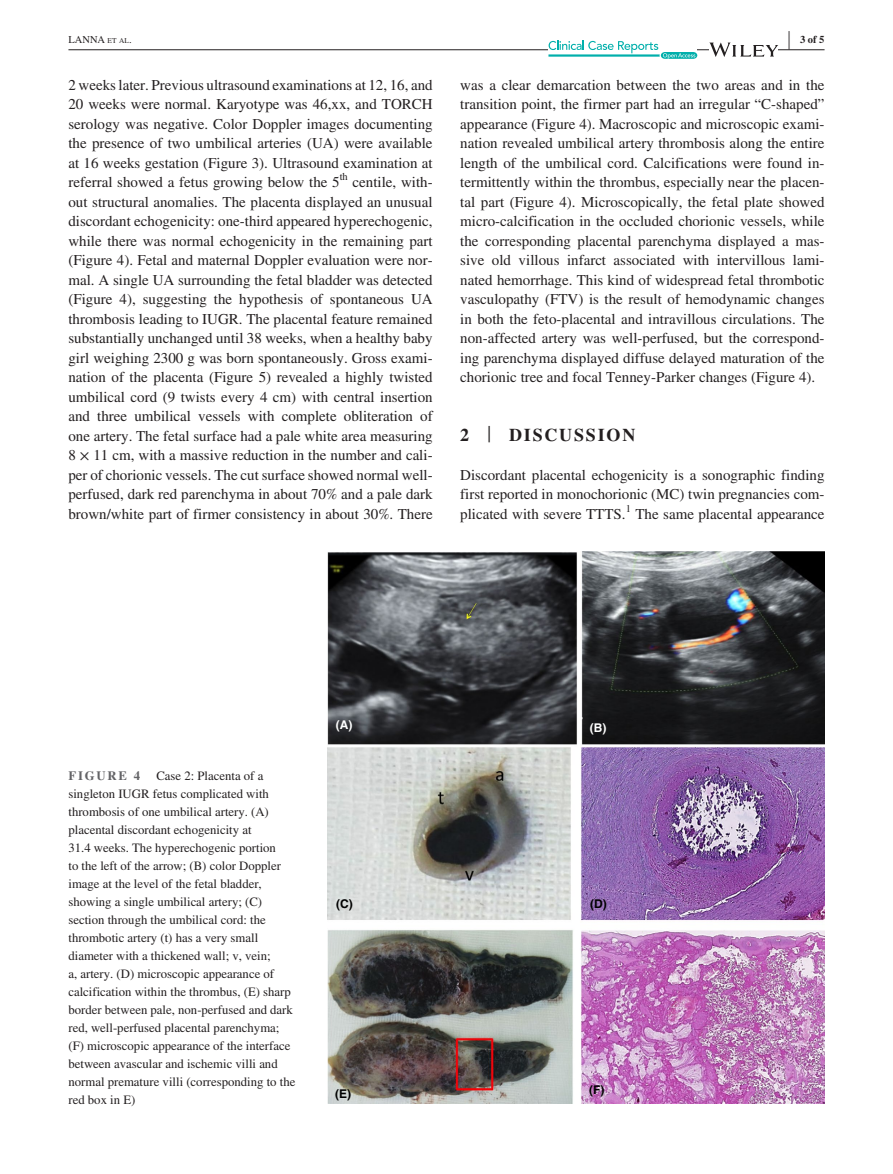
<style>
.page{position:relative;width:893px;height:1174px;background:#fff}
.page>*{position:absolute;margin:0;border:0;box-sizing:border-box;transform-origin:0 0}
.t1{font:700 25.95px "STIX";color:#231f20;scale:.36 1}
.t2{font:700 18px "STIX";letter-spacing:.1em;color:#231f20}
.t3{font:15px/19.5px "STIX";color:#231f20;text-align:justify}
.t4{font:12.75px/18px "STIX";color:#231f20}
.t5{font:700 12.75px "STIX";letter-spacing:.14em;color:#636366}
.t6{font:700 12px "Helvetica";color:#000}
.t7{font:700 12px "Helvetica";color:#fff}
.t8{font:10.5px "STIX";color:#231f20}
.t9{font:700 10.5px "STIX";color:#231f20}
.t10{font:10.5px "STIX";color:#231f20}
.s1{font-size:7.35px}
.s2{font-weight:400;font-size:23.7px}
</style>
<div class="page">
<hr style="left:68px;top:49px;width:756px;height:1px;background:#231f20">
<svg style="left:548px;top:41px;width:149px;height:18px"></svg>
<svg style="left:709px;top:43px;width:69px;height:14px"></svg>
<img style="left:327px;top:551px;width:497px;height:553px">
<h1 class="t1" style="left:788px;top:24px;width:7px">|</h1>
<p class="t8" style="left:68px;top:32px;width:65px">LANNA <span class="s1">et al</span> .</p>
<p class="t9" style="left:800px;top:33px;width:26px">3 of 5</p>
<p class="t3" style="left:68px;top:76px;width:366px">2 weeks later. Previous ultrasound examinations at 12, 16, and 20 weeks were normal. Karyotype was 46,xx, and TORCH serology was negative. Color Doppler images documenting the presence of two umbilical arteries (UA) were available at 16 weeks gestation (Figure 3). Ultrasound examination at referral showed a fetus growing below the 5</p>
<p class="t3" style="left:460px;top:76px;width:366px">was a clear demarcation between the two areas and in the transition point, the firmer part had an irregular “C-shaped” appearance (Figure 4). Macroscopic and microscopic exami&shy;nation revealed umbilical artery thrombosis along the entire length of the umbilical cord. Calcifications were found in&shy;termittently within the thrombus, especially near the placen&shy;tal part (Figure 4). Microscopically, the fetal plate showed micro-calcification in the occluded chorionic vessels, while the corresponding placental parenchyma displayed a mas&shy;sive old villous infarct associated with intervillous lami&shy;nated hemorrhage. This kind of widespread fetal thrombotic vasculopathy (FTV) is the result of hemodynamic changes in both the feto-placental and intravillous circulations. The non-affected artery was well-perfused, but the correspond&shy;ing parenchyma displayed diffuse delayed maturation of the chorionic tree and focal Tenney-Parker changes (Figure 4).</p>
<p class="t10" style="left:340px;top:170px;width:10px">th</p>
<p class="t3" style="left:68px;top:173px;width:366px;text-indent:284px">centile, with&shy;out structural anomalies. The placenta displayed an unusual discordant echogenicity: one-third appeared hyperechogenic, while there was normal echogenicity in the remaining part (Figure 4). Fetal and maternal Doppler evaluation were nor&shy;mal. A single UA surrounding the fetal bladder was detected (Figure 4), suggesting the hypothesis of spontaneous UA thrombosis leading to IUGR. The placental feature remained substantially unchanged until 38 weeks, when a healthy baby girl weighing 2300 g was born spontaneously. Gross exami&shy;nation of the placenta (Figure 5) revealed a highly twisted umbilical cord (9 twists every 4 cm) with central insertion and three umbilical vessels with complete obliteration of one artery. The fetal surface had a pale white area measuring 8 × 11 cm, with a massive reduction in the number and cali&shy;per of chorionic vessels. The cut surface showed normal well&shy;perfused, dark red parenchyma in about 70% and a pale dark brown/white part of firmer consistency in about 30%. There</p>
<p class="t2" style="left:460px;top:424px;width:176px">2 <span class="s2">|</span> DISCUSSION</p>
<p class="t3" style="left:460px;top:466px;width:366px">Discordant placental echogenicity is a sonographic finding first reported in monochorionic (MC) twin pregnancies com&shy;plicated with severe TTTS.</p>
<p class="t10" style="left:626px;top:501px;width:7px">1</p>
<p class="t3" style="left:635px;top:505px;width:191px">The same placental appearance</p>
<p class="t5" style="left:68px;top:768px;width:73px">FIGURE 4</p>
<p class="t4" style="left:68px;top:767px;width:228px;text-indent:88px">Case 2: Placenta of a singleton IUGR fetus complicated with thrombosis of one umbilical artery. (A) placental discordant echogenicity at<br>31.4 weeks. The hyperechogenic portion<br>to the left of the arrow; (B) color Doppler image at the level of the fetal bladder, showing a single umbilical artery; (C) section through the umbilical cord: the thrombotic artery (t) has a very small diameter with a thickened wall; v, vein;<br>a, artery. (D) microscopic appearance of calcification within the thrombus, (E) sharp border between pale, non-perfused and dark red, well-perfused placental parenchyma; (F) microscopic appearance of the interface between avascular and ischemic villi and normal premature villi (corresponding to the red box in E)</p>
<p class="t7" style="left:336px;top:717px;width:18px">(A)</p>
<p class="t7" style="left:590px;top:720px;width:18px">(B)</p>
<p class="t6" style="left:336px;top:896px;width:18px">(C)</p>
<p class="t6" style="left:590px;top:896px;width:18px">(D)</p>
<p class="t6" style="left:335px;top:1086px;width:17px">(E)</p>
<p class="t6" style="left:589px;top:1082px;width:17px">(F)</p>
</div>
